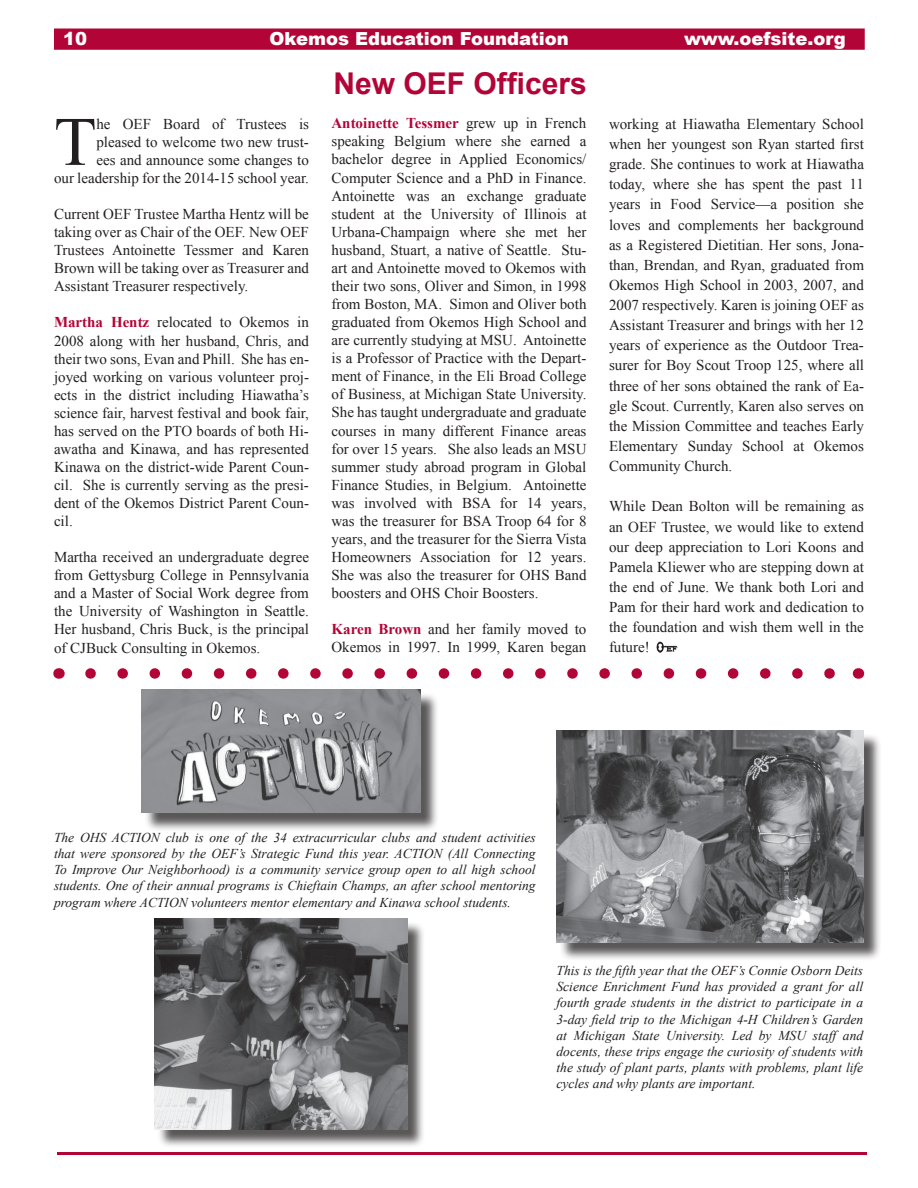
<style>
.page{position:relative;width:918px;height:1188px;background:#fff}
.page>*{position:absolute;margin:0;border:0;box-sizing:border-box;transform-origin:0 0}
.t1{font:69.3px "Times New Roman";color:#231f20}
.t2{font:700 30px "Arial";color:#b30437}
.t3{font:900 18px "Arial";color:#fff}
.t4{font:15px/18.1px "Times New Roman";color:#231f20;text-align:justify}
.t5{font:italic 13.5px/16.2px "Times New Roman";color:#231f20;text-align:justify}
.s1{font-weight:700;color:#b30437}
</style>
<div class="page">
<div style="left:54px;top:28px;width:811px;height:22px;background:#b30437;border:2px solid #b30437"></div>
<hr style="left:57px;top:1152px;width:810px;height:3px;background:#b30437">
<img style="left:656px;top:641px;width:21px;height:12px">
<svg style="left:90px;top:668px;width:745px;height:11px"></svg>
<div style="left:144px;top:692px;width:295px;height:140px;background:#231f20;opacity:.75"></div>
<img style="left:141px;top:690px;width:279px;height:123px">
<div style="left:559px;top:733px;width:323px;height:228px;background:#231f20;opacity:.75"></div>
<img style="left:557px;top:731px;width:306px;height:212px">
<div style="left:157px;top:921px;width:269px;height:227px;background:#231f20;opacity:.75"></div>
<img style="left:155px;top:919px;width:252px;height:210px">
<p class="t3" style="left:63px;top:26px;width:26px">10</p>
<p class="t3" style="left:270px;top:25px;width:301px">Okemos Education Foundation</p>
<p class="t3" style="left:684px;top:26px;width:163px">www.oefsite.org</p>
<h2 class="t2" style="left:333px;top:63px;width:255px">New OEF Officers</h2>
<h1 class="t1" style="left:54px;top:95px;width:44px">T</h1>
<p class="t4" style="left:332px;top:114px;width:257px"><span class="s1">Antoinette Tessmer</span> grew up in French speaking Belgium where she earned a bachelor degree in Applied Economics/ Computer Science and a PhD in Finance.<br>Antoinette was an exchange graduate student at the University of Illinois at Urbana-Champaign where she met her husband, Stuart, a native of Seattle. Stu&shy;art and Antoinette moved to Okemos with their two sons, Oliver and Simon, in 1998 from Boston, MA. Simon and Oliver both graduated from Okemos High School and are currently studying at MSU. Antoinette is a Professor of Practice with the Depart&shy;ment of Finance, in the Eli Broad College of Business, at Michigan State University.<br>She has taught undergraduate and graduate courses in many different Finance areas for over 15 years. She also leads an MSU summer study abroad program in Global Finance Studies, in Belgium. Antoinette was involved with BSA for 14 years, was the treasurer for BSA Troop 64 for 8 years, and the treasurer for the Sierra Vista Homeowners Association for 12 years.<br>She was also the treasurer for OHS Band boosters and OHS Choir Boosters.</p>
<p class="t4" style="left:332px;top:620px;width:256px"><span class="s1">Karen Brown</span> and her family moved to<br>Okemos in 1997. In 1999, Karen began</p>
<p class="t4" style="left:609px;top:114px;width:257px;line-height:20.1px">working at Hiawatha Elementary School when her youngest son Ryan started first grade. She continues to work at Hiawatha today, where she has spent the past 11 years in Food Service—a position she loves and complements her background as a Registered Dietitian. Her sons, Jona&shy;than, Brendan, and Ryan, graduated from Okemos High School in 2003, 2007, and 2007 respectively. Karen is joining OEF as Assistant Treasurer and brings with her 12 years of experience as the Outdoor Trea&shy;surer for Boy Scout Troop 125, where all three of her sons obtained the rank of Ea&shy;gle Scout. Currently, Karen also serves on the Mission Committee and teaches Early Elementary Sunday School at Okemos Community Church.</p>
<p class="t4" style="left:609px;top:496px;width:257px;line-height:20.1px">While Dean Bolton will be remaining as an OEF Trustee, we would like to extend our deep appreciation to Lori Koons and Pamela Kliewer who are stepping down at the end of June. We thank both Lori and Pam for their hard work and dedication to the foundation and wish them well in the future!</p>
<p class="t4" style="left:54px;top:115px;width:257px;text-align:right">he OEF Board of Trustees is pleased to welcome two new trust-<br>ees and announce some changes to<br>our leadership for the 2014-15 school year.</p>
<p class="t4" style="left:54px;top:205px;width:257px">Current OEF Trustee Martha Hentz will be taking over as Chair of the OEF. New OEF Trustees Antoinette Tessmer and Karen Brown will be taking over as Treasurer and Assistant Treasurer respectively.</p>
<p class="t4" style="left:54px;top:313px;width:257px"><span class="s1">Martha Hentz</span> relocated to Okemos in 2008 along with her husband, Chris, and their two sons, Evan and Phill. She has en&shy;joyed working on various volunteer proj&shy;ects in the district including Hiawatha’s science fair, harvest festival and book fair, has served on the PTO boards of both Hi&shy;awatha and Kinawa, and has represented Kinawa on the district-wide Parent Coun&shy;cil. She is currently serving as the presi&shy;dent of the Okemos District Parent Coun&shy;cil.</p>
<p class="t4" style="left:54px;top:548px;width:257px">Martha received an undergraduate degree from Gettysburg College in Pennsylvania and a Master of Social Work degree from the University of Washington in Seattle.<br>Her husband, Chris Buck, is the principal of CJBuck Consulting in Okemos.</p>
<p class="t5" style="left:54px;top:829px;width:483px">The OHS ACTION club is one of the 34 extracurricular clubs and student activities that were sponsored by the OEF’s Strategic Fund this year. ACTION (All Connecting To Improve Our Neighborhood) is a community service group open to all high school students. One of their annual programs is Chieftain Champs, an after school mentoring program where ACTION volunteers mentor elementary and Kinawa school students.</p>
<p class="t5" style="left:557px;top:962px;width:308px">This is the fifth year that the OEF’s Connie Osborn Deits Science Enrichment Fund has provided a grant for all fourth grade students in the district to participate in a 3-day field trip to the Michigan 4-H Children’s Garden at Michigan State University. Led by MSU staff and docents, these trips engage the curiosity of students with the study of plant parts, plants with problems, plant life cycles and why plants are important.</p>
</div>
